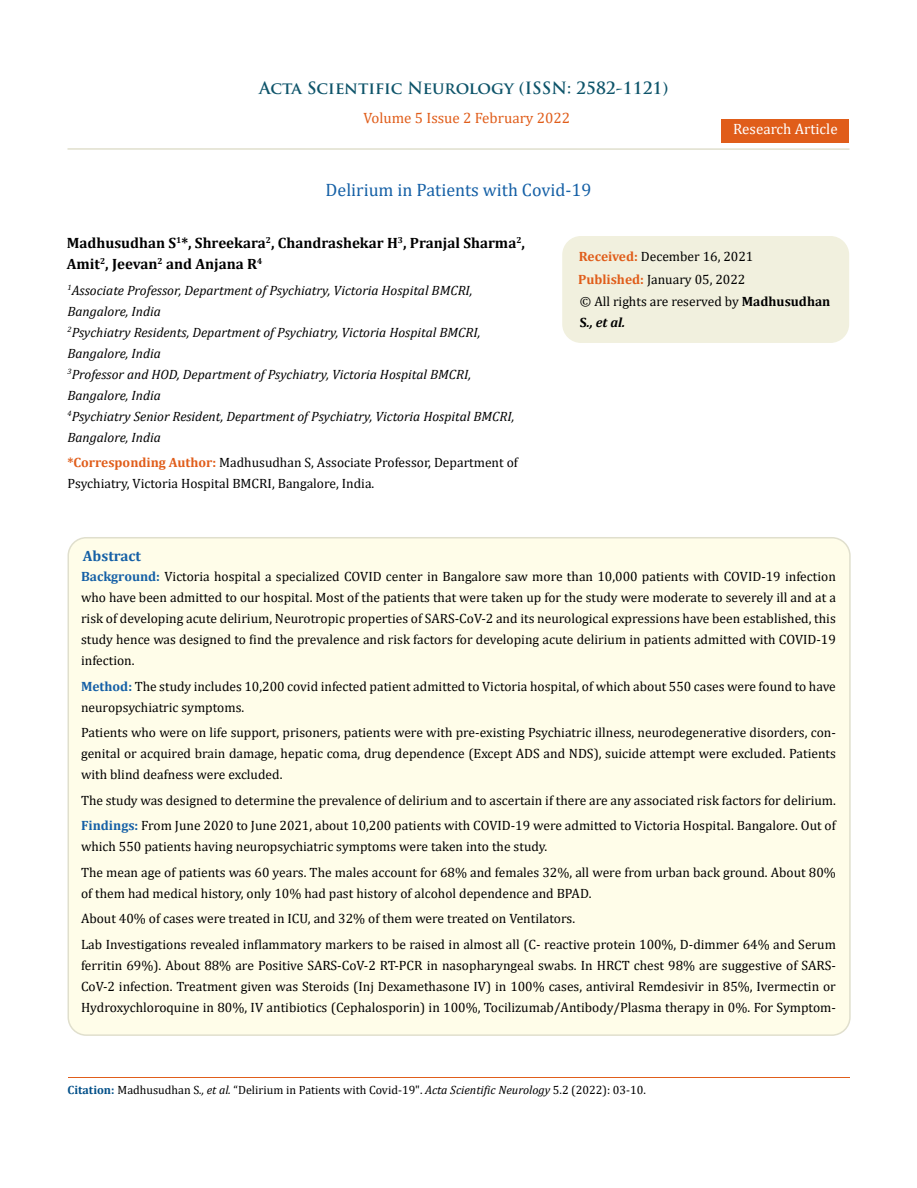
<style>
.page{position:relative;width:917px;height:1188px;background:#fff}
.page>*{position:absolute;margin:0;border:0;box-sizing:border-box;transform-origin:0 0}
.t1{font:18px "Cambria";color:#1560a6}
.t2{font:700 16.5px "Trajan Pro";color:#0e546a}
.t3{font:700 15px/21px "Cambria";color:#000}
.t4{font:15px "Cambria";color:#e05d1a}
.t5{font:15px "Cambria";color:#fff}
.t6{font:700 15px "Cambria";color:#1560a6}
.t7{font:13.5px/21px "Cambria";color:#000}
.t8{font:italic 13.5px/21px "Cambria";color:#000}
.t9{font:12px "Cambria";color:#000}
.s1{font-weight:700;color:#e05d1a}
.s2{font-weight:700}
.s3{font-weight:700;font-style:italic}
.s4{font-weight:700;color:#1560a6}
.s5{font-weight:700;color:#035089}
.s6{font-style:italic}
</style>
<div class="page">
<div style="left:721px;top:119px;width:128px;height:23px;background:#e05d1a"></div>
<div style="left:563px;top:237px;width:285px;height:105px;background:#f1f0de;border-radius:18px"></div>
<div style="left:562px;top:236px;width:287px;height:107px;border:2px solid #f1f0de;border-radius:18px"></div>
<div style="left:68px;top:538px;width:781px;height:497px;background:#fffde9;border-radius:18px"></div>
<hr style="left:68px;top:1078px;width:781px;height:1px;background:#e05d1a">
<hr style="left:67px;top:148px;width:782px;height:2px;background:#e0dfcd">
<p class="t2" style="left:259px;top:77px;width:411px">Acta Scientific Neurology (ISSN: 2582-1121)</p>
<p class="t4" style="left:363px;top:109px;width:208px">Volume 5 Issue 2 February 2022</p>
<h1 class="t1" style="left:325px;top:180px;width:267px">Delirium in Patients with Covid-19</h1>
<p class="t5" style="left:733px;top:120px;width:106px">Research Article</p>
<p class="t3" style="left:67px;top:232px;width:460px">Madhusudhan S<sup>1</sup>*, Shreekara<sup>2</sup>, Chandrashekar H<sup>3</sup>, Pranjal Sharma<sup>2</sup>,<br>Amit<sup>2</sup>, Jeevan<sup>2</sup> and Anjana R<sup>4</sup></p>
<p class="t8" style="left:67px;top:279px;width:448px"><sup>1</sup>Associate Professor, Department of Psychiatry, Victoria Hospital BMCRI, Bangalore, India<br><sup>2</sup>Psychiatry Residents, Department of Psychiatry, Victoria Hospital BMCRI, Bangalore, India<br><sup>3</sup>Professor and HOD, Department of Psychiatry, Victoria Hospital BMCRI, Bangalore, India<br><sup>4</sup>Psychiatry Senior Resident, Department of Psychiatry, Victoria Hospital BMCRI, Bangalore, India</p>
<p class="t7" style="left:67px;top:451px;width:452px"><span class="s1">*Corresponding Author:</span> Madhusudhan S, Associate Professor, Department of<br>Psychiatry, Victoria Hospital BMCRI, Bangalore, India.</p>
<p class="t7" style="left:578px;top:245px;width:177px;line-height:23px"><span class="s1">Received:</span> December 16, 2021<br><span class="s1">Published:</span> January 05, 2022</p>
<p class="t7" style="left:580px;top:291px;width:252px">© All rights are reserved by <span class="s2">Madhusudhan<br>S</span><span class="s3">., et al.</span></p>
<p class="t6" style="left:83px;top:545px;width:60px">Abstract</p>
<p class="t7" style="left:81px;top:566px;width:756px;text-align:justify"><span class="s4">Background:</span> Victoria hospital a specialized COVID center in Bangalore saw more than 10,000 patients with COVID-19 infection who have been admitted to our hospital. Most of the patients that were taken up for the study were moderate to severely ill and at a risk of developing acute delirium, Neurotropic properties of SARS-CoV-2 and its neurological expressions have been established, this study hence was designed to find the prevalence and risk factors for developing acute delirium in patients admitted with COVID-19 infection.</p>
<p class="t7" style="left:81px;top:676px;width:756px"><span class="s4">Method:</span> The study includes 10,200 covid infected patient admitted to Victoria hospital, of which about 550 cases were found to have neuropsychiatric symptoms.</p>
<p class="t7" style="left:81px;top:722px;width:756px;text-align:justify">Patients who were on life support, prisoners, patients were with pre-existing Psychiatric illness, neurodegenerative disorders, con&shy;genital or acquired brain damage, hepatic coma, drug dependence (Except ADS and NDS), suicide attempt were excluded. Patients with blind deafness were excluded.</p>
<p class="t7" style="left:81px;top:788px;width:756px;line-height:25.5px">The study was designed to determine the prevalence of delirium and to ascertain if there are any associated risk factors for delirium.<br><span class="s4">Findings:</span> From June 2020 to June 2021, about 10,200 patients with COVID-19 were admitted to Victoria Hospital. Bangalore. Out of</p>
<p class="t7" style="left:81px;top:834px;width:756px;line-height:25.5px">which 550 patients having neuropsychiatric symptoms were taken into the study.<br>The mean age of patients was 60 years. The males account for 68% and females 32%, all were from urban back ground. About 80%</p>
<p class="t7" style="left:81px;top:881px;width:756px;line-height:25.5px">of them had medical history, only 10% had past history of alcohol dependence and BPAD.<br>About 40% of cases were treated in ICU, and 32% of them were treated on Ventilators.<br>Lab Investigations revealed inflammatory markers to be raised in almost all (C- reactive protein 100%, D-dimmer 64% and Serum</p>
<p class="t7" style="left:81px;top:955px;width:756px;text-align:justify">ferritin 69%). About 88% are Positive SARS-CoV-2 RT-PCR in nasopharyngeal swabs. In HRCT chest 98% are suggestive of SARS-CoV-2 infection. Treatment given was Steroids (Inj Dexamethasone IV) in 100% cases, antiviral Remdesivir in 85%, Ivermectin or Hydroxychloroquine in 80%, IV antibiotics (Cephalosporin) in 100%, Tocilizumab/Antibody/Plasma therapy in 0%. For Symptom-</p>
<p class="t9" style="left:68px;top:1083px;width:580px"><span class="s5">Citation:</span> Madhusudhan S<span class="s6">., et al.</span> “Delirium in Patients with Covid-19". <span class="s6">Acta Scientific Neurology</span> 5.2 (2022): 03-10.</p>
</div>
